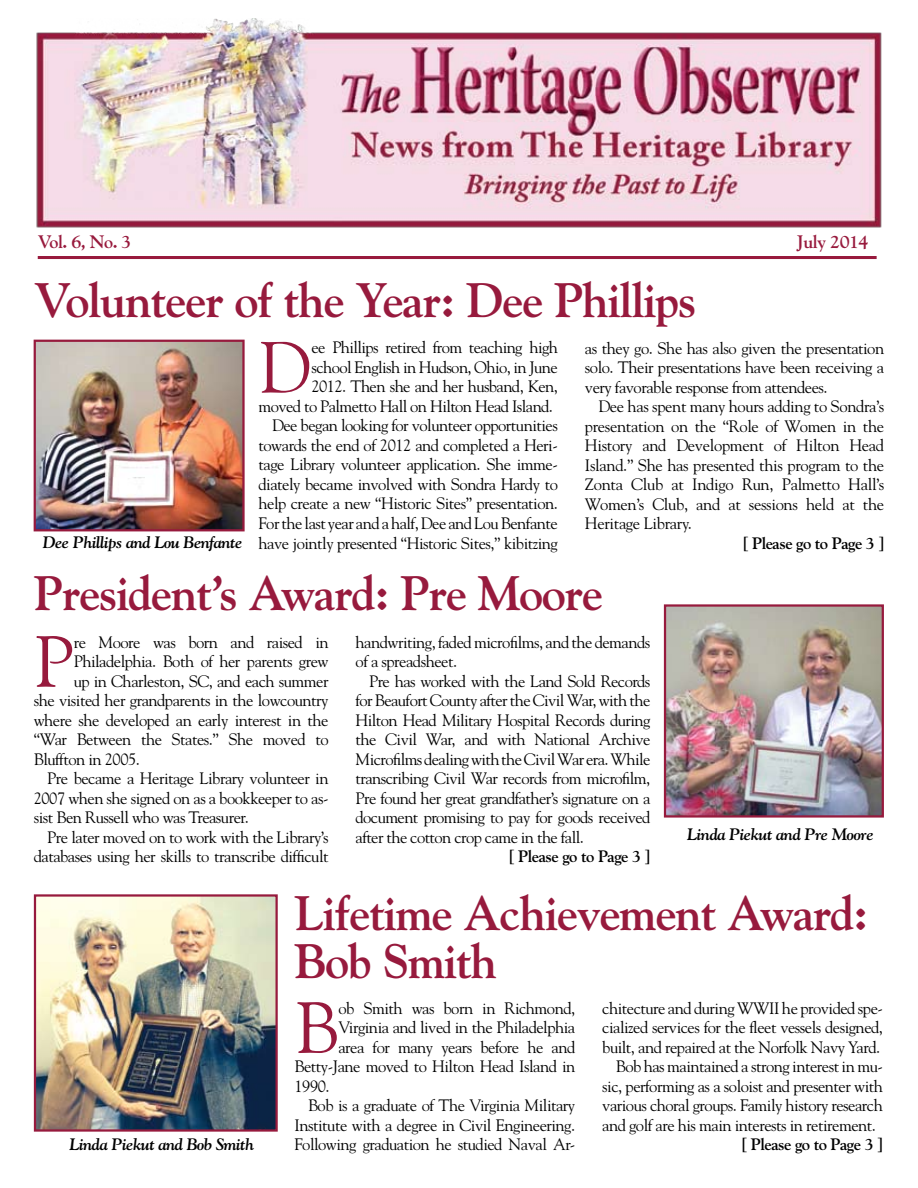
<style>
.page{position:relative;width:918px;height:1188px;background:#fff}
.page>*{position:absolute;margin:0;border:0;box-sizing:border-box;transform-origin:0 0}
.t1{font:71.85px "Goudy Std";color:#971a3d}
.t2{font:700 48.15px/48px "Goudy Std";letter-spacing:-.03em;color:#971a3d}
.t3{font:700 18px "Goudy Std";letter-spacing:-.03em;color:#981a3d}
.t4{font:16.5px/19.5px "Goudy Std";letter-spacing:-.03em;color:#000;text-align:justify}
.t5{font:italic 700 16.5px "Goudy Std";letter-spacing:-.03em;color:#000}
.t6{font:700 16.5px "Goudy Std";letter-spacing:-.03em;color:#000}
</style>
<div class="page">
<img style="left:36px;top:18px;width:846px;height:210px">
<hr style="left:38px;top:256px;width:839px;height:3px;background:#981a3d">
<img style="left:37px;top:343px;width:205px;height:185px">
<div style="left:34px;top:340px;width:211px;height:191px;border:2px solid #971a3d"></div>
<img style="left:37px;top:897px;width:238px;height:232px">
<div style="left:34px;top:894px;width:244px;height:238px;border:2px solid #971a3d"></div>
<img style="left:667px;top:607px;width:214px;height:208px">
<div style="left:664px;top:604px;width:220px;height:214px;border:2px solid #971a3d"></div>
<p class="t3" style="left:38px;top:231px;width:95px">Vol. 6, No. 3</p>
<p class="t3" style="left:797px;top:231px;width:73px">July 2014</p>
<h2 class="t2" style="left:34px;top:276px;width:664px">Volunteer of the Year: Dee Phillips</h2>
<p class="t5" style="left:43px;top:532px;width:201px">Dee Phillips and Lou Benfante</p>
<p class="t4" style="left:259px;top:338px;width:301px;text-align:right">ee Phillips retired from teaching high<br>school English in Hudson, Ohio, in June<br>2012. Then she and her husband, Ken,<br>moved to Palmetto Hall on Hilton Head Island.<br>Dee began looking for volunteer opportunities towards the end of 2012 and completed a Heri&shy;tage Library volunteer application. She imme&shy;diately became involved with Sondra Hardy to help create a new “Historic Sites” presentation.<br>For the last year and a half, Dee and Lou Benfante have jointly presented “Historic Sites,” kibitzing</p>
<p class="t4" style="left:585px;top:338px;width:301px">as they go. She has also given the presentation solo. Their presentations have been receiving a very favorable response from attendees.</p>
<h1 class="t1" style="left:259px;top:323px;width:53px">D</h1>
<p class="t4" style="left:585px;top:396px;width:301px;text-indent:13px">Dee has spent many hours adding to Sondra’s presentation on the “Role of Women in the History and Development of Hilton Head Island.” She has presented this program to the Zonta Club at Indigo Run, Palmetto Hall’s Women’s Club, and at sessions held at the Heritage Library.</p>
<p class="t6" style="left:743px;top:533px;width:143px">[ Please go to Page 3 ]</p>
<h2 class="t2" style="left:34px;top:570px;width:571px">President’s Award: Pre Moore</h2>
<h1 class="t1" style="left:34px;top:617px;width:41px">P</h1>
<p class="t4" style="left:74px;top:632px;width:256px">re Moore was born and raised in</p>
<p class="t4" style="left:74px;top:651px;width:256px">Philadelphia. Both of her parents grew</p>
<p class="t4" style="left:74px;top:671px;width:256px">up in Charleston, SC, and each summer</p>
<p class="t4" style="left:34px;top:690px;width:296px">she visited her grandparents in the lowcountry</p>
<p class="t4" style="left:34px;top:710px;width:296px">where she developed an early interest in the</p>
<p class="t4" style="left:34px;top:729px;width:296px">“War Between the States.” She moved to</p>
<p class="t4" style="left:34px;top:749px;width:108px">Bluffton in 2005.</p>
<p class="t4" style="left:47px;top:768px;width:283px">Pre became a Heritage Library volunteer in</p>
<p class="t4" style="left:34px;top:788px;width:296px">2007 when she signed on as a bookkeeper to as-</p>
<p class="t4" style="left:34px;top:807px;width:217px">sist Ben Russell who was Treasurer.</p>
<p class="t4" style="left:47px;top:827px;width:283px">Pre later moved on to work with the Library’s</p>
<p class="t4" style="left:34px;top:846px;width:296px">databases using her skills to transcribe difficult</p>
<p class="t4" style="left:356px;top:632px;width:296px">handwriting, faded microfilms, and the demands of a spreadsheet.</p>
<p class="t4" style="left:356px;top:671px;width:296px;text-indent:13px">Pre has worked with the Land Sold Records for Beaufort County after the Civil War, with the Hilton Head Military Hospital Records during the Civil War, and with National Archive Microfilms dealing with the Civil War era. While transcribing Civil War records from microfilm, Pre found her great grandfather’s signature on a document promising to pay for goods received after the cotton crop came in the fall.</p>
<p class="t6" style="left:509px;top:847px;width:143px">[ Please go to Page 3 ]</p>
<p class="t5" style="left:687px;top:824px;width:188px">Linda Piekut and Pre Moore</p>
<p class="t5" style="left:70px;top:1134px;width:186px">Linda Piekut and Bob Smith</p>
<h2 class="t2" style="left:295px;top:889px;width:576px">Lifetime Achievement Award:<br>Bob Smith</h2>
<h1 class="t1" style="left:295px;top:983px;width:45px">B</h1>
<p class="t4" style="left:338px;top:998px;width:238px">ob Smith was born in Richmond,</p>
<p class="t4" style="left:338px;top:1018px;width:238px">Virginia and lived in the Philadelphia</p>
<p class="t4" style="left:338px;top:1037px;width:238px">area for many years before he and</p>
<p class="t4" style="left:295px;top:1057px;width:282px">Betty-Jane moved to Hilton Head Island in</p>
<p class="t4" style="left:295px;top:1076px;width:37px">1990.</p>
<p class="t4" style="left:308px;top:1096px;width:269px">Bob is a graduate of The Virginia Military</p>
<p class="t4" style="left:295px;top:1115px;width:282px">Institute with a degree in Civil Engineering.</p>
<p class="t4" style="left:295px;top:1135px;width:282px">Following graduation he studied Naval Ar-</p>
<p class="t4" style="left:602px;top:998px;width:282px">chitecture and during WWII he provided spe-</p>
<p class="t4" style="left:602px;top:1018px;width:282px">cialized services for the fleet vessels designed,</p>
<p class="t4" style="left:602px;top:1037px;width:280px">built, and repaired at the Norfolk Navy Yard.</p>
<p class="t4" style="left:616px;top:1057px;width:269px">Bob has maintained a strong interest in mu-</p>
<p class="t4" style="left:602px;top:1076px;width:282px">sic, performing as a soloist and presenter with</p>
<p class="t4" style="left:602px;top:1096px;width:282px">various choral groups. Family history research</p>
<p class="t4" style="left:602px;top:1115px;width:275px">and golf are his main interests in retirement.</p>
<p class="t6" style="left:742px;top:1135px;width:143px">[ Please go to Page 3 ]</p>
</div>
